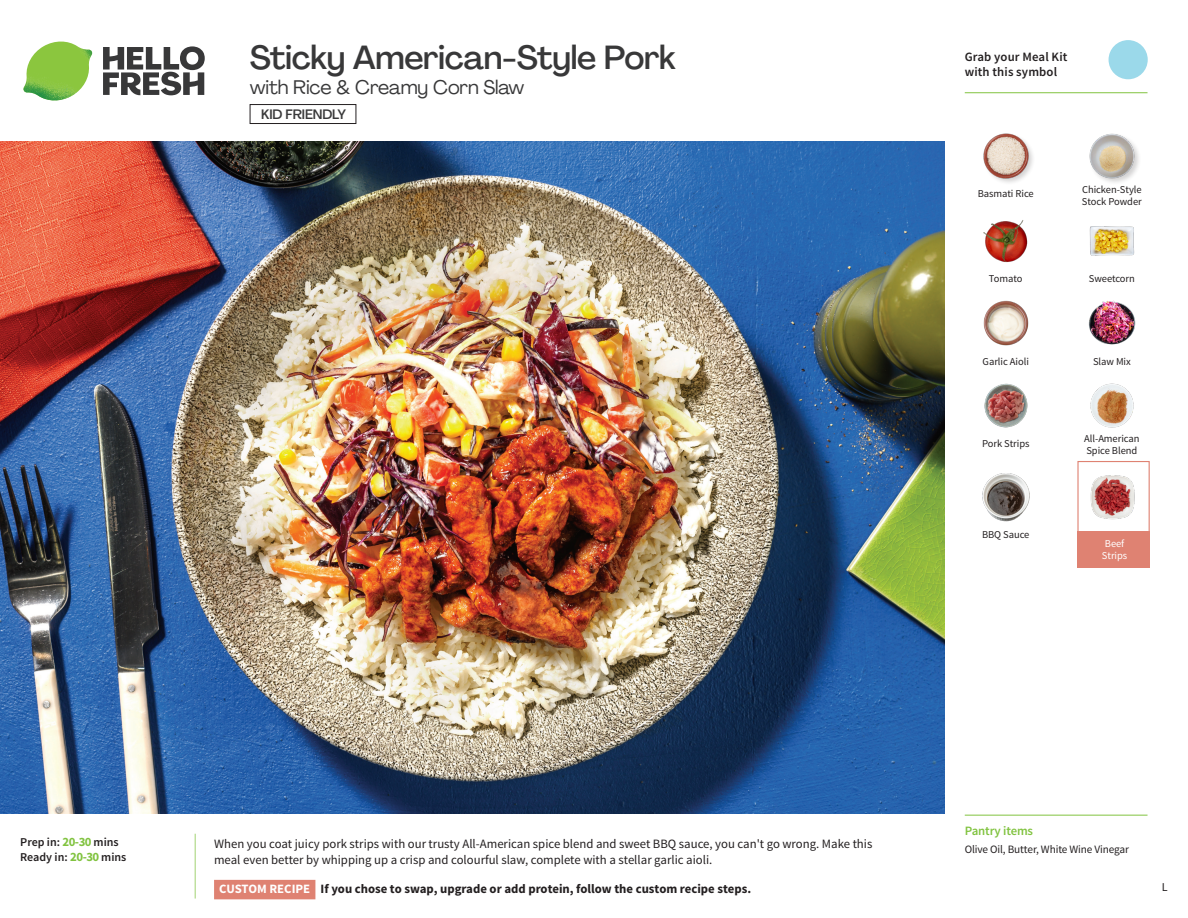
<style>
.page{position:relative;width:1188px;height:918px;background:#fff}
.page>*{position:absolute;margin:0;border:0;box-sizing:border-box;transform-origin:0 0}
._15_Titel_UK{font:500 33px "Agrandir";letter-spacing:-.015em;color:#383839}
._15_Titel_UK-2{font:19.5px "Agrandir";letter-spacing:-.01em;color:#383839}
.t1{font:500 13.5px "Agrandir";letter-spacing:-.01em;color:#383839}
.Step_6_Text_AU{font:12.75px/16.5px "Source Sans Pro";color:#231f20}
.Step_6_Text_AU-2{font:700 12.75px "Source Sans Pro";color:#231f20}
.t2{font:600 12.75px/15px "Source Sans Pro";letter-spacing:.01em;color:#231f20}
._04_Headers_Front{font:600 12.75px "Source Sans Pro";letter-spacing:-.01em;color:#81c340}
._04_Intro{font:600 12px "Source Sans Pro";color:#231f20}
.t3{font:12px "Source Sans Pro";color:#231f20}
._05_Pantry{font:11.25px "Source Sans Pro";letter-spacing:-.01em;color:#231f20}
._18_FRONT_ingredient{font:10.5px/12px "Source Sans Pro";letter-spacing:-.005em;color:#231f20}
._18_FRONT_ingredient-2{font:10.5px/12px "Source Sans Pro";letter-spacing:-.005em;color:#fff}
.s1{font-weight:700;font-size:12.75px;color:#81c340}
.s2{color:#fff}
</style>
<div class="page">
<svg style="left:103px;top:46px;width:102px;height:49px"></svg>
<img style="left:23px;top:42px;width:69px;height:59px">
<svg style="left:194px;top:833px;width:122px;height:67px"></svg>
<img style="left:0;top:142px;width:945px;height:672px">
<img style="left:1088px;top:300px;width:48px;height:45px">
<img style="left:1090px;top:383px;width:44px;height:45px">
<img style="left:984px;top:383px;width:44px;height:45px">
<img style="left:982px;top:473px;width:48px;height:49px">
<img style="left:983px;top:300px;width:46px;height:46px">
<img style="left:983px;top:220px;width:45px;height:43px">
<img style="left:1089px;top:226px;width:46px;height:30px">
<div style="left:982px;top:133px;width:54px;height:52px;background:#231f20;opacity:.2"></div>
<img style="left:982px;top:133px;width:47px;height:46px">
<img style="left:1089px;top:133px;width:50px;height:50px">
<div style="left:1077px;top:461px;width:73px;height:72px;border:1px solid #df8272"></div>
<div style="left:1077px;top:531px;width:73px;height:37px;background:#df8272"></div>
<img style="left:1090px;top:475px;width:45px;height:45px">
<hr style="left:965px;top:815px;width:183px;height:1px;background:#81c340">
<div style="left:250px;top:104px;width:106px;height:20px;border:1px solid #231f20"></div>
<svg style="left:1091px;top:40px;width:57px;height:54px"></svg>
<hr style="left:965px;top:92px;width:183px;height:1px;background:#81c340">
<p class="_15_Titel_UK" style="left:250px;top:37px;width:427px">Sticky American-Style Pork</p>
<p class="_15_Titel_UK-2" style="left:250px;top:75px;width:276px">with Rice &amp; Creamy Corn Slaw</p>
<p class="t1" style="left:261px;top:106px;width:86px">KID FRIENDLY</p>
<p class="t2" style="left:965px;top:50px;width:104px">Grab your Meal Kit with this symbol</p>
<p class="_18_FRONT_ingredient" style="left:978px;top:188px;width:58px">Basmati Rice</p>
<p class="_18_FRONT_ingredient" style="left:989px;top:273px;width:35px">Tomato</p>
<p class="_18_FRONT_ingredient" style="left:1082px;top:183px;width:61px">Chicken-Style<br>Stock Powder</p>
<p class="_18_FRONT_ingredient" style="left:1089px;top:273px;width:48px">Sweetcorn</p>
<p class="_18_FRONT_ingredient" style="left:983px;top:355px;width:48px">Garlic Aioli</p>
<p class="_18_FRONT_ingredient" style="left:1093px;top:355px;width:39px">Slaw Mix</p>
<p class="_18_FRONT_ingredient" style="left:982px;top:437px;width:49px">Pork Strips</p>
<p class="_18_FRONT_ingredient" style="left:982px;top:529px;width:49px">BBQ Sauce</p>
<p class="_18_FRONT_ingredient" style="left:1084px;top:433px;width:57px">All-American<br>Spice Blend</p>
<p class="_18_FRONT_ingredient-2" style="left:1102px;top:537px;width:27px">Beef<br>Strips</p>
<p class="_04_Intro" style="left:20px;top:835px;width:100px">Prep in: <span class="s1">20-30</span> mins</p>
<p class="_04_Intro" style="left:20px;top:850px;width:108px">Ready in: <span class="s1">20-30</span> mins</p>
<p class="Step_6_Text_AU" style="left:214px;top:835px;width:660px">When you coat juicy pork strips with our trusty All-American spice blend and sweet BBQ sauce, you can't go wrong. Make this meal even better by whipping up a crisp and colourful slaw, complete with a stellar garlic aioli.</p>
<p class="Step_6_Text_AU-2" style="left:219px;top:881px;width:533px"><span class="s2">CUSTOM RECIPE</span> If you chose to swap, upgrade or add protein, follow the custom recipe steps.</p>
<p class="_04_Headers_Front" style="left:965px;top:822px;width:70px">Pantry items</p>
<p class="_05_Pantry" style="left:965px;top:842px;width:166px">Olive Oil, Butter, White Wine Vinegar</p>
<p class="t3" style="left:1162px;top:879px;width:7px">L</p>
</div>
